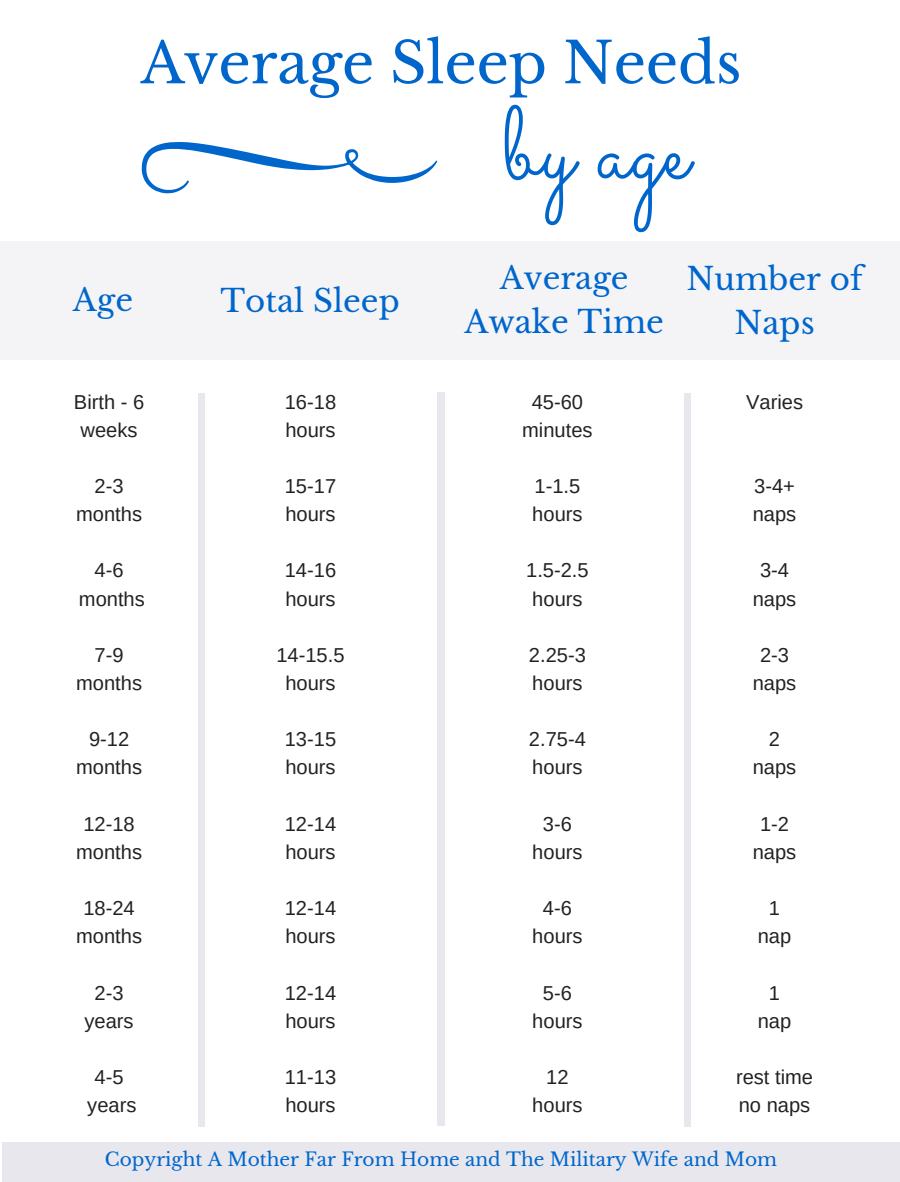
<style>
.page{position:relative;width:900px;height:1182px;background:#fff}
.page>*{position:absolute;margin:0;border:0;box-sizing:border-box;transform-origin:0 0}
.t1{font:102.6px "Sacramento";color:#06c}
.t2{font:56.7px "Libre Baskerville";letter-spacing:-.005em;color:#06c}
.t3{font:30.9px/43.8px "Libre Baskerville";color:#06c;text-align:center}
.t4{font:20.1px/28.2px "Arimo";color:#222;text-align:center}
.t5{font:18.6px "Libre Baskerville";color:#06c}
</style>
<div class="page">
<svg style="left:142px;top:142px;width:295px;height:51px"></svg>
<div style="left:0;top:242px;width:900px;height:118px;background:#f4f4f6"></div>
<div style="left:198px;top:393px;width:7px;height:733px;background:#e7e7ed"></div>
<div style="left:437px;top:392px;width:8px;height:733px;background:#e7e7ed"></div>
<div style="left:684px;top:393px;width:7px;height:733px;background:#e7e7ed"></div>
<div style="left:3px;top:1142px;width:897px;height:39px;background:#e7e7ed"></div>
<h2 class="t2" style="left:141px;top:28px;width:602px">Average Sleep Needs</h2>
<h1 class="t1" style="left:504px;top:82px;width:187px">by age</h1>
<h3 class="t3" style="left:73px;top:278px;width:62px">Age</h3>
<h3 class="t3" style="left:220px;top:279px;width:181px">Total Sleep</h3>
<p class="t4" style="left:74px;top:387px;width:72px">Birth - 6 weeks</p>
<p class="t4" style="left:285px;top:387px;width:53px;text-align:left">16-18 hours</p>
<h3 class="t3" style="left:465px;top:256px;width:201px">Average<br>Awake Time</h3>
<h3 class="t3" style="left:686px;top:257px;width:178px">Number of<br>Naps</h3>
<p class="t4" style="left:522px;top:387px;width:72px">45-60 minutes</p>
<p class="t4" style="left:746px;top:387px;width:59px">Varies</p>
<p class="t4" style="left:76px;top:472px;width:67px">2-3 months</p>
<p class="t4" style="left:753px;top:472px;width:45px;text-align:left">3-4+ naps</p>
<p class="t4" style="left:753px;top:556px;width:45px">3-4 naps</p>
<p class="t4" style="left:753px;top:641px;width:45px">2-3 naps</p>
<p class="t4" style="left:753px;top:725px;width:45px">2 naps</p>
<p class="t4" style="left:753px;top:809px;width:45px">1-2 naps</p>
<p class="t4" style="left:758px;top:894px;width:35px">1 nap</p>
<p class="t4" style="left:758px;top:978px;width:35px">1 nap</p>
<p class="t4" style="left:736px;top:1062px;width:79px;text-align:left">rest time no naps</p>
<p class="t5" style="left:105px;top:1147px;width:674px">Copyright A Mother Far From Home and The Military Wife and Mom</p>
<p class="t4" style="left:285px;top:472px;width:53px;text-align:left">15-17 hours</p>
<p class="t4" style="left:532px;top:472px;width:52px;text-align:left">1-1.5 hours</p>
<p class="t4" style="left:79px;top:556px;width:67px">4-6 months</p>
<p class="t4" style="left:285px;top:556px;width:53px;text-align:left">14-16 hours</p>
<p class="t4" style="left:526px;top:556px;width:64px">1.5-2.5 hours</p>
<p class="t4" style="left:76px;top:641px;width:67px">7-9 months</p>
<p class="t4" style="left:529px;top:641px;width:59px;text-align:left">2.25-3 hours</p>
<p class="t4" style="left:276px;top:641px;width:70px">14-15.5 hours</p>
<p class="t4" style="left:76px;top:725px;width:67px">9-12 months</p>
<p class="t4" style="left:285px;top:725px;width:53px;text-align:left">13-15 hours</p>
<p class="t4" style="left:529px;top:725px;width:59px;text-align:left">2.75-4 hours</p>
<p class="t4" style="left:76px;top:809px;width:67px">12-18 months</p>
<p class="t4" style="left:285px;top:809px;width:53px;text-align:left">12-14 hours</p>
<p class="t4" style="left:532px;top:809px;width:52px">3-6 hours</p>
<p class="t4" style="left:76px;top:894px;width:67px">18-24 months</p>
<p class="t4" style="left:285px;top:894px;width:53px;text-align:left">12-14 hours</p>
<p class="t4" style="left:532px;top:894px;width:52px">4-6 hours</p>
<p class="t4" style="left:85px;top:978px;width:51px">2-3 years</p>
<p class="t4" style="left:87px;top:1062px;width:51px">4-5 years</p>
<p class="t4" style="left:285px;top:978px;width:53px;text-align:left">12-14 hours</p>
<p class="t4" style="left:532px;top:978px;width:52px">5-6 hours</p>
<p class="t4" style="left:285px;top:1062px;width:53px;text-align:left">11-13 hours</p>
<p class="t4" style="left:532px;top:1062px;width:52px">12 hours</p>
</div>
